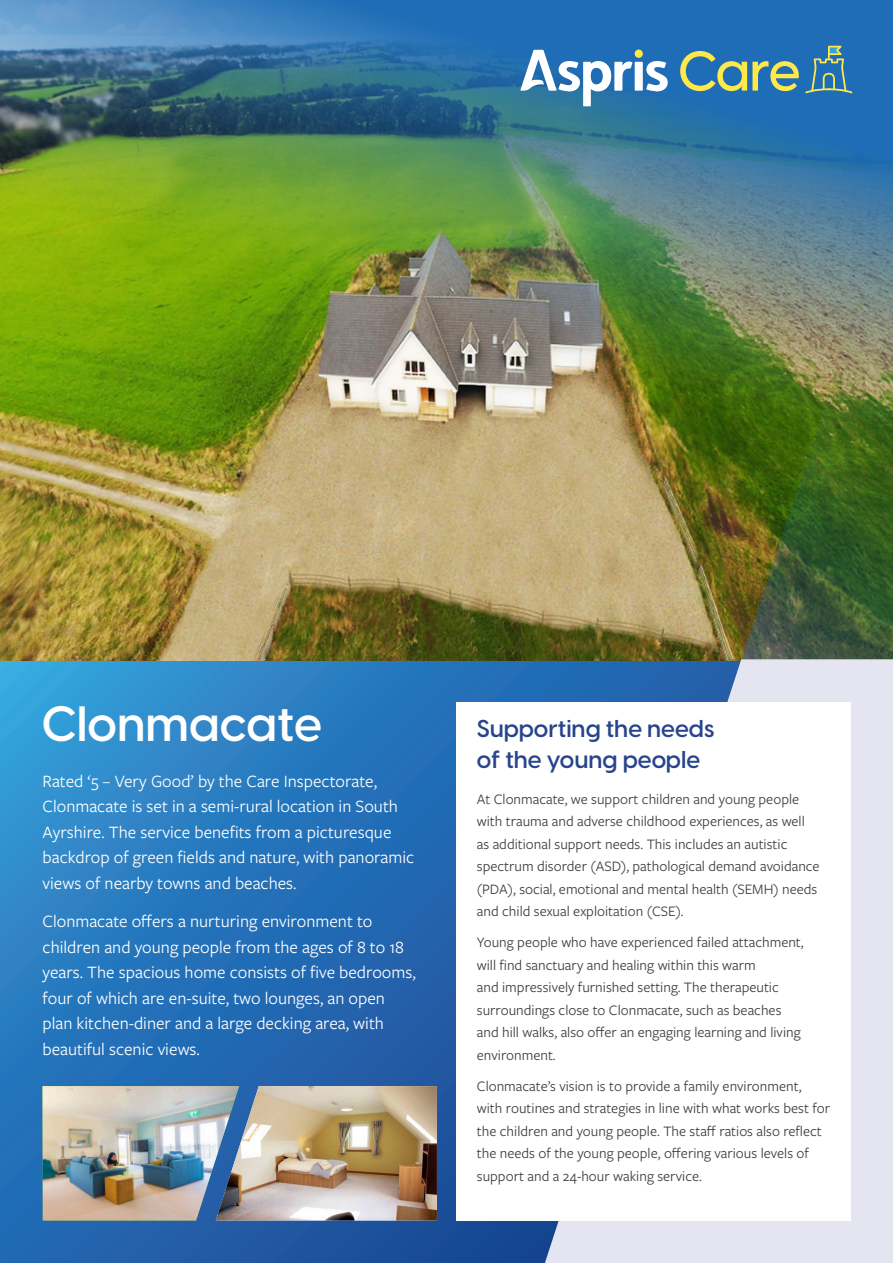
<style>
.page{position:relative;width:893px;height:1263px;background:#fff}
.page>*{position:absolute;margin:0;border:0;box-sizing:border-box;transform-origin:0 0}
.t1{font:600 48.75px "Visby CF";color:#fff}
.t2{font:600 24px/31.5px "Visby CF";color:#27448c}
.t3{font:18px/25.5px "Freight Sans Pro";color:#fff}
.t4{font:15px/22.5px "Freight Sans Pro";color:#3e3e3f}
</style>
<div class="page">
<svg style="left:0;top:660px;width:545px;height:603px;background:#2674b9"></svg>
<img style="left:0;top:446px;width:742px;height:214px">
<svg style="left:545px;top:659px;width:348px;height:604px;background:#c5d0e5"></svg>
<img style="left:742px;top:446px;width:151px;height:213px">
<div style="left:456px;top:702px;width:394px;height:518px;background:#fff"></div>
<img style="left:0;top:0;width:893px;height:446px">
<img style="left:43px;top:1086px;width:173px;height:134px">
<img style="left:216px;top:1086px;width:221px;height:134px">
<svg style="left:680px;top:51px;width:119px;height:40px;background:#689591"></svg>
<svg style="left:520px;top:50px;width:148px;height:56px"></svg>
<svg style="left:805px;top:46px;width:47px;height:47px;background:#4784a2"></svg>
<p class="t1" style="left:41px;top:693px;width:282px">Clonmacate</p>
<p class="t3" style="left:43px;top:767px;width:373px">Rated ‘5 – Very Good’ by the Care Inspectorate, Clonmacate is set in a semi-rural location in South Ayrshire. The service benefits from a picturesque backdrop of green fields and nature, with panoramic views of nearby towns and beaches.</p>
<p class="t3" style="left:43px;top:908px;width:375px">Clonmacate offers a nurturing environment to children and young people from the ages of 8 to 18 years. The spacious home consists of five bedrooms, four of which are en-suite, two lounges, an open plan kitchen-diner and a large decking area, with beautiful scenic views.</p>
<p class="t2" style="left:477px;top:713px;width:239px">Supporting the needs of the young people</p>
<p class="t4" style="left:477px;top:787px;width:344px">At Clonmacate, we support children and young people with trauma and adverse childhood experiences, as well as additional support needs. This includes an autistic spectrum disorder (ASD), pathological demand avoidance (PDA), social, emotional and mental health (SEMH) needs and child sexual exploitation (CSE).</p>
<p class="t4" style="left:477px;top:930px;width:328px">Young people who have experienced failed attachment, will find sanctuary and healing within this warm<br>and impressively furnished setting. The therapeutic surroundings close to Clonmacate, such as beaches and hill walks, also offer an engaging learning and living environment.</p>
<p class="t4" style="left:477px;top:1074px;width:355px">Clonmacate’s vision is to provide a family environment, with routines and strategies in line with what works best for the children and young people. The staff ratios also reflect the needs of the young people, offering various levels of support and a 24-hour waking service.</p>
</div>
